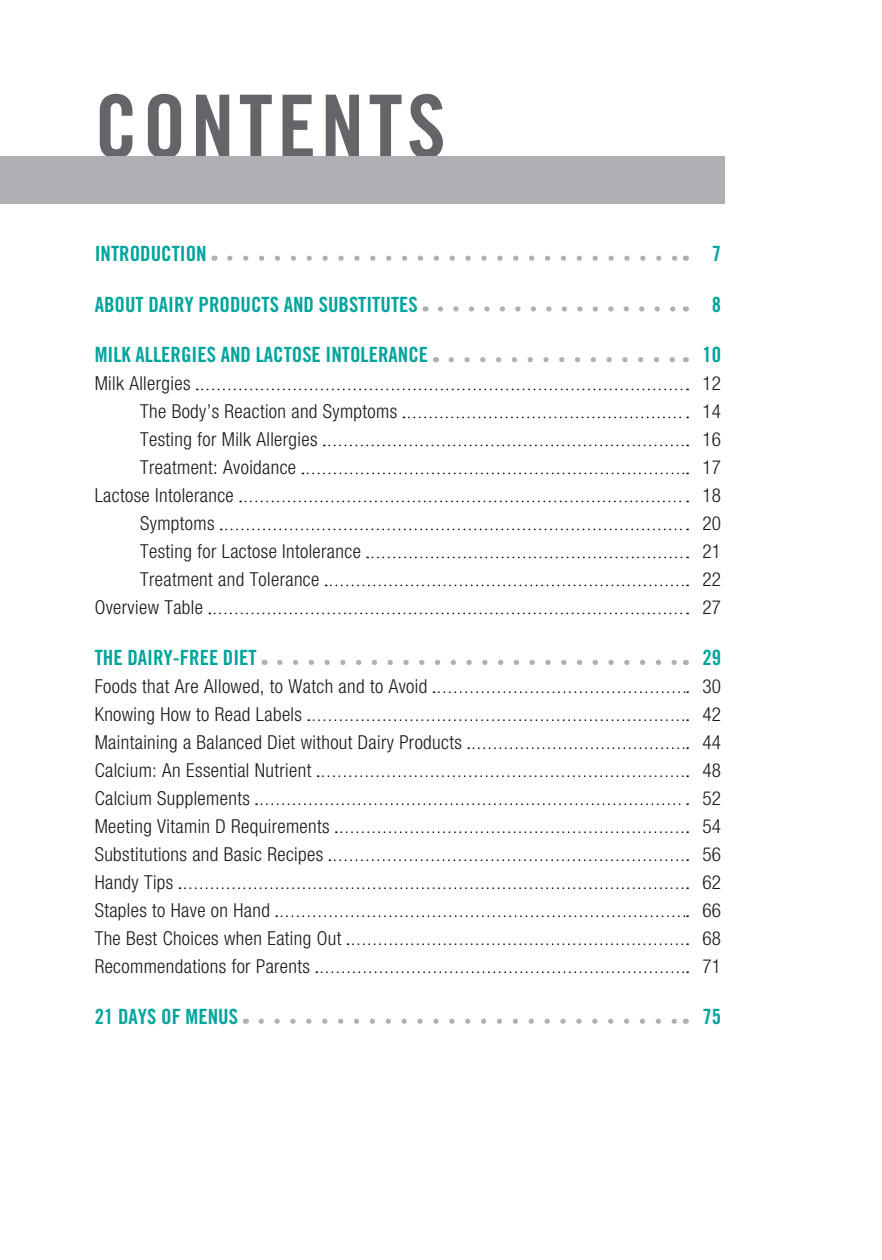
<style>
.page{position:relative;width:882px;height:1260px;background:#fff}
.page>*{position:absolute;margin:0;border:0;box-sizing:border-box;transform-origin:0 0}
.t1{font:87.5px "Trade Gothic Bold Cond Twenty";letter-spacing:.05em;color:#646568}
.tdm{font:21px "Trade Gothic Bold Cond Twenty";color:#00a49d}
.t2{font:300 condensed 19.25px "Helvetica Neue LT Std";letter-spacing:.02em;color:#1a1818}
</style>
<div class="page">
<svg style="left:230px;top:256px;width:447px;height:5px"></svg>
<svg style="left:440px;top:306px;width:236px;height:6px"></svg>
<svg style="left:451px;top:357px;width:224px;height:5px"></svg>
<svg style="left:197px;top:389px;width:491px;height:1px"></svg>
<svg style="left:404px;top:417px;width:284px;height:1px"></svg>
<svg style="left:324px;top:445px;width:364px;height:1px"></svg>
<svg style="left:302px;top:473px;width:386px;height:1px"></svg>
<svg style="left:240px;top:501px;width:448px;height:1px"></svg>
<svg style="left:221px;top:529px;width:467px;height:1px"></svg>
<svg style="left:367px;top:557px;width:321px;height:1px"></svg>
<svg style="left:326px;top:585px;width:362px;height:1px"></svg>
<svg style="left:209px;top:613px;width:479px;height:1px"></svg>
<svg style="left:280px;top:660px;width:397px;height:5px"></svg>
<svg style="left:434px;top:691px;width:254px;height:2px"></svg>
<svg style="left:308px;top:719px;width:380px;height:2px"></svg>
<svg style="left:468px;top:747px;width:220px;height:2px"></svg>
<svg style="left:318px;top:775px;width:370px;height:2px"></svg>
<svg style="left:256px;top:803px;width:432px;height:2px"></svg>
<svg style="left:336px;top:831px;width:352px;height:2px"></svg>
<svg style="left:329px;top:859px;width:359px;height:2px"></svg>
<svg style="left:180px;top:887px;width:508px;height:2px"></svg>
<svg style="left:276px;top:915px;width:412px;height:2px"></svg>
<svg style="left:348px;top:943px;width:340px;height:2px"></svg>
<svg style="left:316px;top:971px;width:372px;height:2px"></svg>
<svg style="left:261px;top:1019px;width:416px;height:5px"></svg>
<div style="left:0;top:157px;width:724px;height:47px;background:#aeb0b3"></div>
<p class="t1" style="left:94px;top:74px;width:353px">CONTENTS</p>
<p class="tdm" style="left:95px;top:241px;width:114px">INTRODUCTION</p>
<p class="tdm" style="left:712px;top:241px;width:11px">7</p>
<p class="tdm" style="left:95px;top:291px;width:325px">ABOUT DAIRY PRODUCTS AND SUBSTITUTES</p>
<p class="tdm" style="left:712px;top:291px;width:11px">8</p>
<p class="tdm" style="left:95px;top:342px;width:335px">MILK ALLERGIES AND LACTOSE INTOLERANCE</p>
<p class="tdm" style="left:703px;top:342px;width:20px">10</p>
<p class="t2" style="left:95px;top:372px;width:97px">Milk Allergies</p>
<p class="t2" style="left:702px;top:372px;width:20px">12</p>
<p class="t2" style="left:140px;top:400px;width:259px">The Body’s Reaction and Symptoms</p>
<p class="t2" style="left:702px;top:400px;width:20px">14</p>
<p class="t2" style="left:140px;top:428px;width:179px">Testing for Milk Allergies</p>
<p class="t2" style="left:702px;top:428px;width:20px">16</p>
<p class="t2" style="left:140px;top:456px;width:157px">Treatment: Avoidance</p>
<p class="t2" style="left:702px;top:456px;width:20px">17</p>
<p class="t2" style="left:95px;top:484px;width:141px">Lactose Intolerance</p>
<p class="t2" style="left:702px;top:484px;width:20px">18</p>
<p class="t2" style="left:140px;top:512px;width:76px">Symptoms</p>
<p class="t2" style="left:702px;top:512px;width:20px">20</p>
<p class="t2" style="left:140px;top:540px;width:222px">Testing for Lactose Intolerance</p>
<p class="t2" style="left:702px;top:540px;width:20px">21</p>
<p class="t2" style="left:140px;top:568px;width:181px">Treatment and Tolerance</p>
<p class="t2" style="left:702px;top:568px;width:20px">22</p>
<p class="t2" style="left:95px;top:596px;width:110px">Overview Table</p>
<p class="t2" style="left:702px;top:596px;width:20px">27</p>
<p class="tdm" style="left:95px;top:645px;width:164px">THE DAIRY-FREE DIET</p>
<p class="tdm" style="left:703px;top:645px;width:20px">29</p>
<p class="t2" style="left:95px;top:675px;width:334px">Foods that Are Allowed, to Watch and to Avoid</p>
<p class="t2" style="left:702px;top:675px;width:20px">30</p>
<p class="t2" style="left:95px;top:703px;width:209px">Knowing How to Read Labels</p>
<p class="t2" style="left:702px;top:703px;width:20px">42</p>
<p class="t2" style="left:95px;top:731px;width:369px">Maintaining a Balanced Diet without Dairy Products</p>
<p class="t2" style="left:702px;top:731px;width:20px">44</p>
<p class="t2" style="left:95px;top:759px;width:218px">Calcium: An Essential Nutrient</p>
<p class="t2" style="left:702px;top:759px;width:20px">48</p>
<p class="t2" style="left:95px;top:787px;width:157px">Calcium Supplements</p>
<p class="t2" style="left:702px;top:787px;width:20px">52</p>
<p class="t2" style="left:95px;top:815px;width:236px">Meeting Vitamin D Requirements</p>
<p class="t2" style="left:702px;top:815px;width:20px">54</p>
<p class="t2" style="left:95px;top:843px;width:230px">Substitutions and Basic Recipes</p>
<p class="t2" style="left:702px;top:843px;width:20px">56</p>
<p class="t2" style="left:95px;top:871px;width:80px">Handy Tips</p>
<p class="t2" style="left:702px;top:871px;width:20px">62</p>
<p class="t2" style="left:95px;top:899px;width:177px">Staples to Have on Hand</p>
<p class="t2" style="left:702px;top:899px;width:20px">66</p>
<p class="t2" style="left:95px;top:927px;width:248px">The Best Choices when Eating Out</p>
<p class="t2" style="left:702px;top:927px;width:20px">68</p>
<p class="t2" style="left:95px;top:955px;width:217px">Recommendations for Parents</p>
<p class="t2" style="left:702px;top:955px;width:20px">71</p>
<p class="tdm" style="left:95px;top:1004px;width:145px">21 DAYS OF MENUS</p>
<p class="tdm" style="left:703px;top:1004px;width:20px">75</p>
</div>
